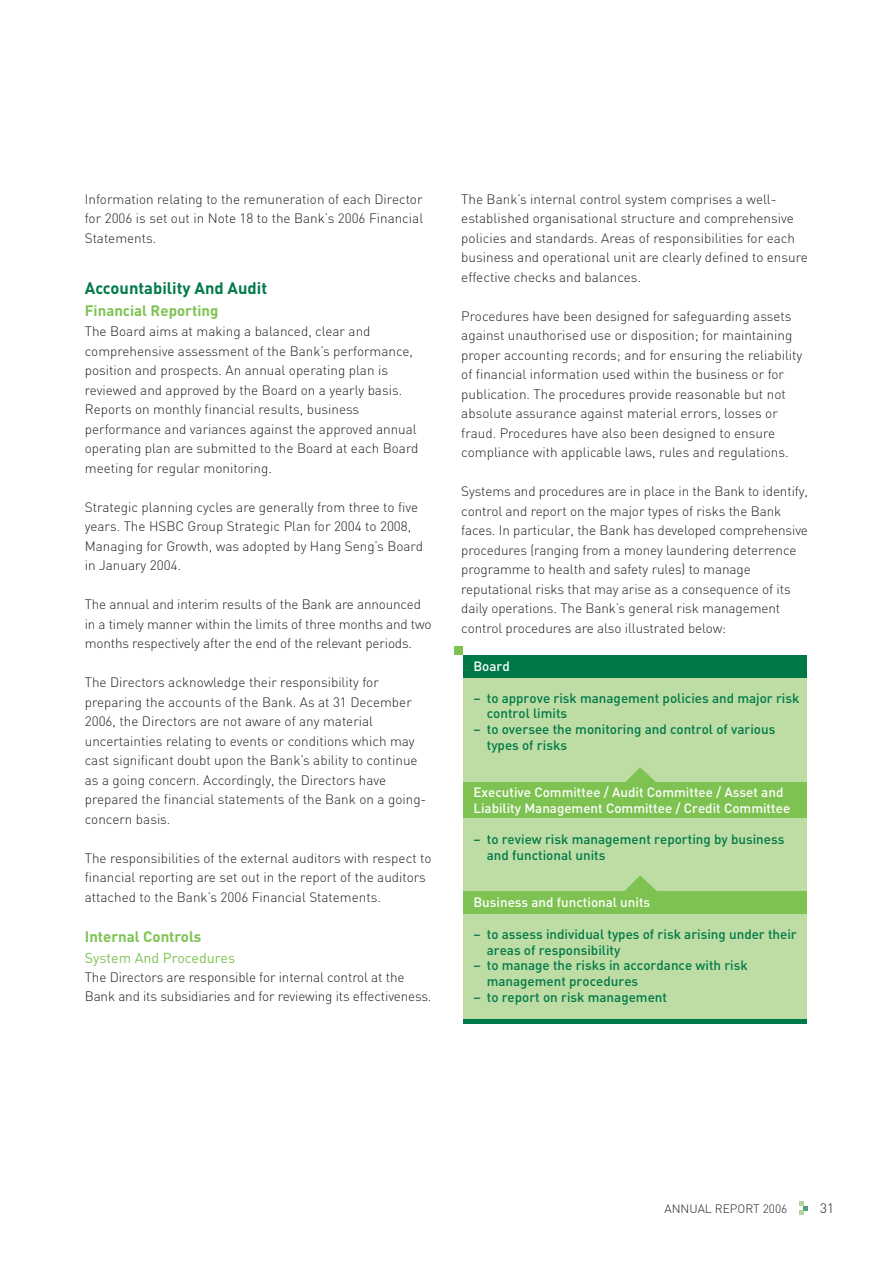
<style>
.page{position:relative;width:893px;height:1263px;background:#fff}
.page>*{position:absolute;margin:0;border:0;box-sizing:border-box;transform-origin:0 0}
.t1{font:700 16.5px "DIN";color:#007948}
.t2{font:700 15px "DIN";color:#7ec352}
.t3{font:14.25px "DIN";color:#7ec352}
.t4{font:300 13.5px/19.5px "DIN";color:#231f20}
.t5{font:500 13.35px/15.8px "DIN";color:#007948}
.t6{font:500 13.35px/15.8px "DIN";color:#fff}
.t7{font:300 12px "DIN";color:#231f20}
</style>
<div class="page">
<svg style="left:799px;top:1202px;width:9px;height:12px"></svg>
<div style="left:463px;top:655px;width:344px;height:369px;background:#bddda4"></div>
<div style="left:454px;top:646px;width:9px;height:9px;background:#7ec352"></div>
<div style="left:463px;top:655px;width:344px;height:22px;background:#007948"></div>
<div style="left:463px;top:891px;width:344px;height:23px;background:#7ec352"></div>
<div style="left:463px;top:782px;width:344px;height:36px;background:#7ec352"></div>
<div style="left:463px;top:1019px;width:344px;height:5px;background:#007948"></div>
<svg style="left:625px;top:875px;width:32px;height:16px"></svg>
<svg style="left:625px;top:767px;width:31px;height:15px"></svg>
<p class="t4" style="left:85px;top:191px;width:340px;text-align:justify">Information relating to the remuneration of each Director for 2006 is set out in Note 18 to the Bank’s 2006 Financial Statements.</p>
<p class="t1" style="left:85px;top:282px;width:184px">Accountability And Audit</p>
<p class="t2" style="left:85px;top:305px;width:135px">Financial Reporting</p>
<p class="t4" style="left:85px;top:323px;width:335px">The Board aims at making a balanced, clear and comprehensive assessment of the Bank’s performance, position and prospects. An annual operating plan is reviewed and approved by the Board on a yearly basis.<br>Reports on monthly financial results, business performance and variances against the approved annual operating plan are submitted to the Board at each Board meeting for regular monitoring.</p>
<p class="t4" style="left:85px;top:499px;width:340px">Strategic planning cycles are generally from three to five years. The HSBC Group Strategic Plan for 2004 to 2008, Managing for Growth, was adopted by Hang Seng’s Board in January 2004.</p>
<p class="t4" style="left:85px;top:596px;width:348px">The annual and interim results of the Bank are announced in a timely manner within the limits of three months and two months respectively after the end of the relevant periods.</p>
<p class="t4" style="left:85px;top:674px;width:343px">The Directors acknowledge their responsibility for preparing the accounts of the Bank. As at 31 December 2006, the Directors are not aware of any material uncertainties relating to events or conditions which may cast significant doubt upon the Bank’s ability to continue as a going concern. Accordingly, the Directors have prepared the financial statements of the Bank on a going&shy;concern basis.</p>
<p class="t4" style="left:85px;top:850px;width:348px">The responsibilities of the external auditors with respect to financial reporting are set out in the report of the auditors attached to the Bank’s 2006 Financial Statements.</p>
<p class="t2" style="left:85px;top:931px;width:118px">Internal Controls</p>
<p class="t3" style="left:85px;top:950px;width:152px">System And Procedures</p>
<p class="t4" style="left:85px;top:969px;width:348px">The Directors are responsible for internal control at the<br>Bank and its subsidiaries and for reviewing its effectiveness.</p>
<p class="t4" style="left:461px;top:191px;width:348px">The Bank’s internal control system comprises a well&shy;established organisational structure and comprehensive policies and standards. Areas of responsibilities for each business and operational unit are clearly defined to ensure effective checks and balances.</p>
<p class="t4" style="left:461px;top:308px;width:342px">Procedures have been designed for safeguarding assets against unauthorised use or disposition; for maintaining proper accounting records; and for ensuring the reliability of financial information used within the business or for publication. The procedures provide reasonable but not absolute assurance against material errors, losses or fraud. Procedures have also been designed to ensure compliance with applicable laws, rules and regulations.</p>
<p class="t4" style="left:461px;top:483px;width:348px">Systems and procedures are in place in the Bank to identify, control and report on the major types of risks the Bank faces. In particular, the Bank has developed comprehensive procedures (ranging from a money laundering deterrence programme to health and safety rules) to manage reputational risks that may arise as a consequence of its daily operations. The Bank’s general risk management control procedures are also illustrated below:</p>
<p class="t6" style="left:473px;top:660px;width:38px">Board</p>
<p class="t5" style="left:486px;top:691px;width:314px;text-indent:-13px">– to approve risk management policies and major risk control limits</p>
<p class="t5" style="left:486px;top:723px;width:290px;text-indent:-13px">– to oversee the monitoring and control of various types of risks</p>
<p class="t6" style="left:473px;top:786px;width:318px">Executive Committee / Audit Committee / Asset and<br>Liability Management Committee / Credit Committee</p>
<p class="t5" style="left:486px;top:833px;width:299px;text-indent:-13px">– to review risk management reporting by business and functional units</p>
<p class="t6" style="left:473px;top:896px;width:178px">Business and functional units</p>
<p class="t5" style="left:486px;top:928px;width:311px;text-indent:-13px">– to assess individual types of risk arising under their areas of responsibility</p>
<p class="t5" style="left:486px;top:959px;width:262px;text-indent:-13px">– to manage the risks in accordance with risk management procedures</p>
<p class="t5" style="left:473px;top:991px;width:195px">– to report on risk management</p>
<p class="t7" style="left:664px;top:1204px;width:124px">ANNUAL REPORT 2006</p>
<p class="t4" style="left:820px;top:1200px;width:15px">31</p>
</div>
